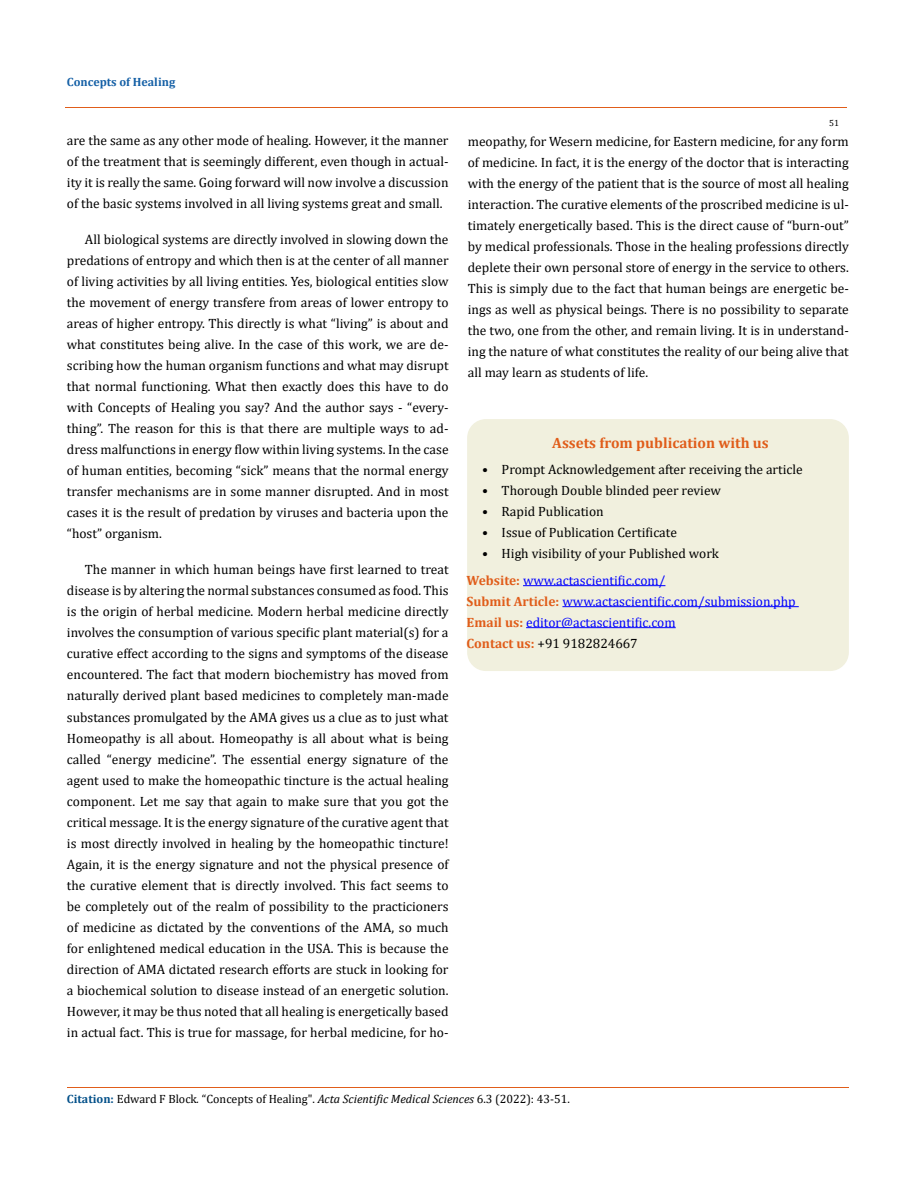
<style>
.page{position:relative;width:917px;height:1188px;background:#fff}
.page>*{position:absolute;margin:0;border:0;box-sizing:border-box;transform-origin:0 0}
.t1{font:700 15px "Cambria";color:#e05d1a}
.t2{font:13.5px/21px "Cambria";color:#000;text-align:justify}
.t3{font:13.5px/21px "Cambria";color:#00f}
.t4{font:12px "Cambria";color:#000}
.t5{font:700 12px "Cambria";color:#1560a6}
.t6{font:9px "Cambria";color:#000}
.s1{font-weight:700;color:#e05d1a}
.s2{color:#000}
.s3{font-weight:700;color:#035089}
.s4{font-style:italic}
</style>
<div class="page">
<hr style="left:65px;top:108px;width:782px;height:1px;background:#e05d1a">
<hr style="left:67px;top:1088px;width:781px;height:1px;background:#e05d1a">
<div style="left:468px;top:420px;width:380px;height:250px;background:#f1f0de;border-radius:18px"></div>
<div style="left:467px;top:419px;width:381px;height:252px;border:2px solid #f1f0de;border-radius:18px"></div>
<hr style="left:523px;top:585px;width:142px;height:1px;background:#00f">
<hr style="left:562px;top:606px;width:236px;height:1px;background:#00f">
<hr style="left:526px;top:627px;width:149px;height:1px;background:#00f">
<p class="t5" style="left:67px;top:73px;width:110px">Concepts of Healing</p>
<p class="t2" style="left:67px;top:130px;width:383px">are the same as any other mode of healing. However, it the manner of the treatment that is seemingly different, even though in actual&shy;ity it is really the same. Going forward will now involve a discussion of the basic systems involved in all living systems great and small.</p>
<p class="t2" style="left:67px;top:229px;width:383px;text-indent:18px">All biological systems are directly involved in slowing down the predations of entropy and which then is at the center of all manner of living activities by all living entities. Yes, biological entities slow the movement of energy transfere from areas of lower entropy to areas of higher entropy. This directly is what “living” is about and what constitutes being alive. In the case of this work, we are de&shy;scribing how the human organism functions and what may disrupt that normal functioning. What then exactly does this have to do with Concepts of Healing you say? And the author says - “every&shy;thing”. The reason for this is that there are multiple ways to ad&shy;dress malfunctions in energy flow within living systems. In the case of human entities, becoming “sick” means that the normal energy transfer mechanisms are in some manner disrupted. And in most cases it is the result of predation by viruses and bacteria upon the “host” organism.</p>
<p class="t2" style="left:67px;top:559px;width:383px;text-indent:18px">The manner in which human beings have first learned to treat disease is by altering the normal substances consumed as food. This is the origin of herbal medicine. Modern herbal medicine directly involves the consumption of various specific plant material(s) for a curative effect according to the signs and symptoms of the disease encountered. The fact that modern biochemistry has moved from naturally derived plant based medicines to completely man-made substances promulgated by the AMA gives us a clue as to just what Homeopathy is all about. Homeopathy is all about what is being called “energy medicine”. The essential energy signature of the agent used to make the homeopathic tincture is the actual healing component. Let me say that again to make sure that you got the critical message. It is the energy signature of the curative agent that is most directly involved in healing by the homeopathic tincture!<br>Again, it is the energy signature and not the physical presence of the curative element that is directly involved. This fact seems to be completely out of the realm of possibility to the practicioners of medicine as dictated by the conventions of the AMA, so much for enlightened medical education in the USA. This is because the direction of AMA dictated research efforts are stuck in looking for a biochemical solution to disease instead of an energetic solution.<br>However, it may be thus noted that all healing is energetically based in actual fact. This is true for massage, for herbal medicine, for ho-</p>
<p class="t6" style="left:829px;top:118px;width:11px">51</p>
<p class="t2" style="left:468px;top:130px;width:382px">meopathy, for Wesern medicine, for Eastern medicine, for any form of medicine. In fact, it is the energy of the doctor that is interacting with the energy of the patient that is the source of most all healing interaction. The curative elements of the proscribed medicine is ul&shy;timately energetically based. This is the direct cause of “burn-out” by medical professionals. Those in the healing professions directly deplete their own personal store of energy in the service to others.<br>This is simply due to the fact that human beings are energetic be&shy;ings as well as physical beings. There is no possibility to separate the two, one from the other, and remain living. It is in understand&shy;ing the nature of what constitutes the reality of our being alive that all may learn as students of life.</p>
<p class="t1" style="left:552px;top:432px;width:218px">Assets from publication with us</p>
<p class="t2" style="left:482px;top:459px;width:322px">• Prompt Acknowledgement after receiving the article</p>
<p class="t2" style="left:482px;top:480px;width:240px">• Thorough Double blinded peer review</p>
<p class="t2" style="left:482px;top:501px;width:123px">• Rapid Publication</p>
<p class="t2" style="left:482px;top:522px;width:196px">• Issue of Publication Certificate</p>
<p class="t2" style="left:482px;top:543px;width:238px">• High visibility of your Published work</p>
<p class="t3" style="left:466px;top:570px;width:330px"><span class="s1">Website:</span> www.actascientific.com/<br><span class="s1">Submit Article:</span> www.actascientific.com/submission.php <span class="s1">Email us:</span> editor@actascientific.com<br><span class="s1">Contact us:</span> <span class="s2">+91 9182824667</span></p>
<p class="t4" style="left:67px;top:1092px;width:504px"><span class="s3">Citation:</span> Edward F Block<span class="s4">.</span> “Concepts of Healing". <span class="s4">Acta Scientific Medical Sciences</span> 6.3 (2022): 43-51.</p>
</div>
